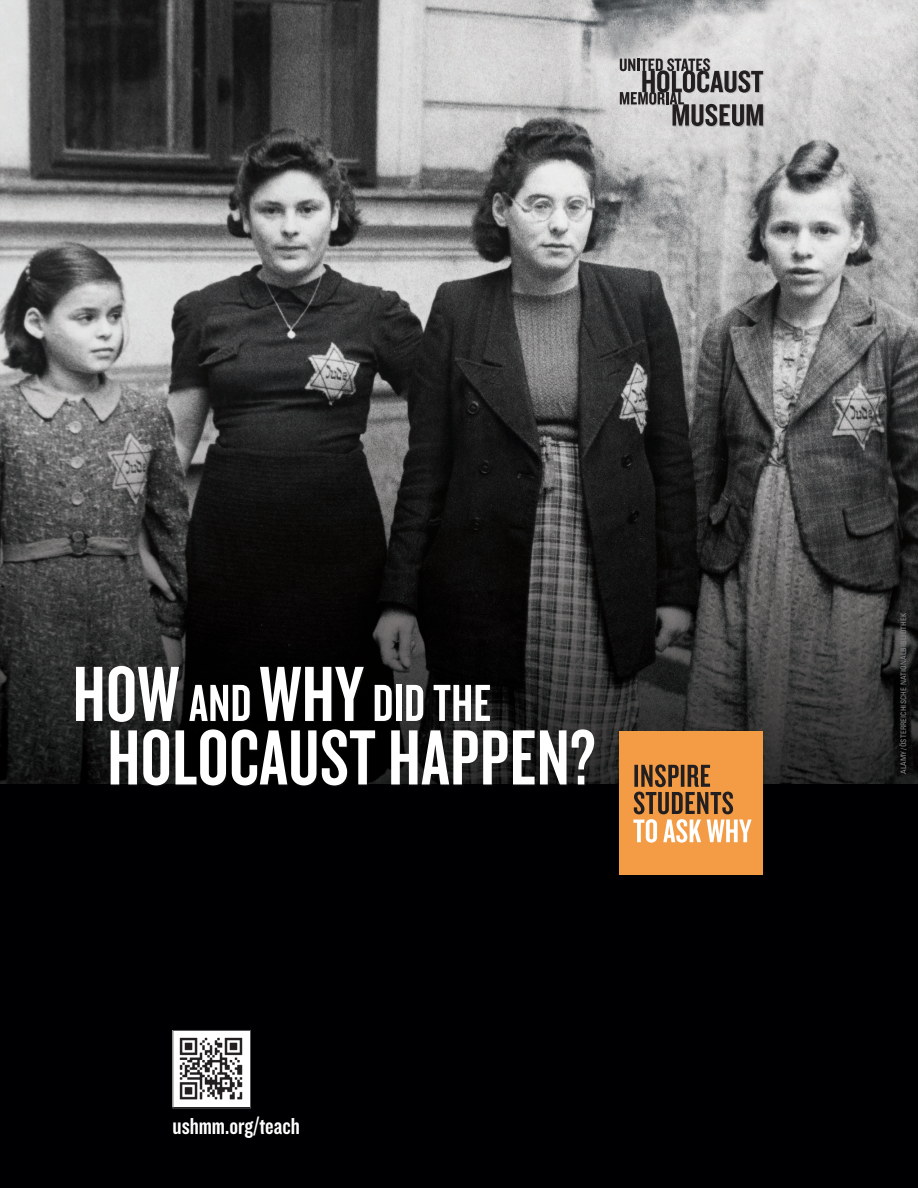
<style>
.page{position:relative;width:918px;height:1188px;background:#fff}
.page>*{position:absolute;margin:0;border:0;box-sizing:border-box;transform-origin:0 0}
.t1{font:81.3px "Knockout 48 Featherweight";letter-spacing:.01em;color:#fff}
.t2{font:54.15px "Knockout 48 Featherweight";letter-spacing:.01em;color:#fff}
.t3{font:24px "Knockout 49 Liteweight";color:#fff}
.t4{font:condensed 7.5px "Univers LT Std";letter-spacing:.02em;color:#8a8c8f}
.s1{font-size:81.3px}
</style>
<div class="page">
<img style="left:0;top:0;width:918px;height:784px">
<div style="left:0;top:784px;width:918px;height:404px;background:#000002"></div>
<div style="left:620px;top:731px;width:145px;height:145px;background:#231f20;opacity:.15"></div>
<div style="left:619px;top:731px;width:144px;height:143px;background:#f39c45"></div>
<svg style="left:633px;top:764px;width:119px;height:79px"></svg>
<div style="left:76px;top:666px;width:519px;height:121px;background:#231f20;opacity:.35"></div>
<img style="left:174px;top:1032px;width:75px;height:74px">
<div style="left:172px;top:1030px;width:79px;height:78px;border:1px solid #57585a"></div>
<div style="left:620px;top:58px;width:144px;height:69px;background:#231f20;opacity:.25"></div>
<svg style="left:620px;top:58px;width:143px;height:68px;background:#929091"></svg>
<h2 class="t2" style="left:73px;top:670px;width:420px"><span class="s1">HOW</span> AND <span class="s1">WHY</span> DID THE</h2>
<h1 class="t1" style="left:108px;top:708px;width:489px">HOLOCAUST HAPPEN?</h1>
<h3 class="t3" style="left:172px;top:1111px;width:129px">ushmm.org/teach</h3>
<p class="t4" style="left:899px;top:774px;width:163px;rotate:-90deg">ALAMY/ÖSTERREICHISCHE NATIONALBIBLIOTHEK</p>
</div>
